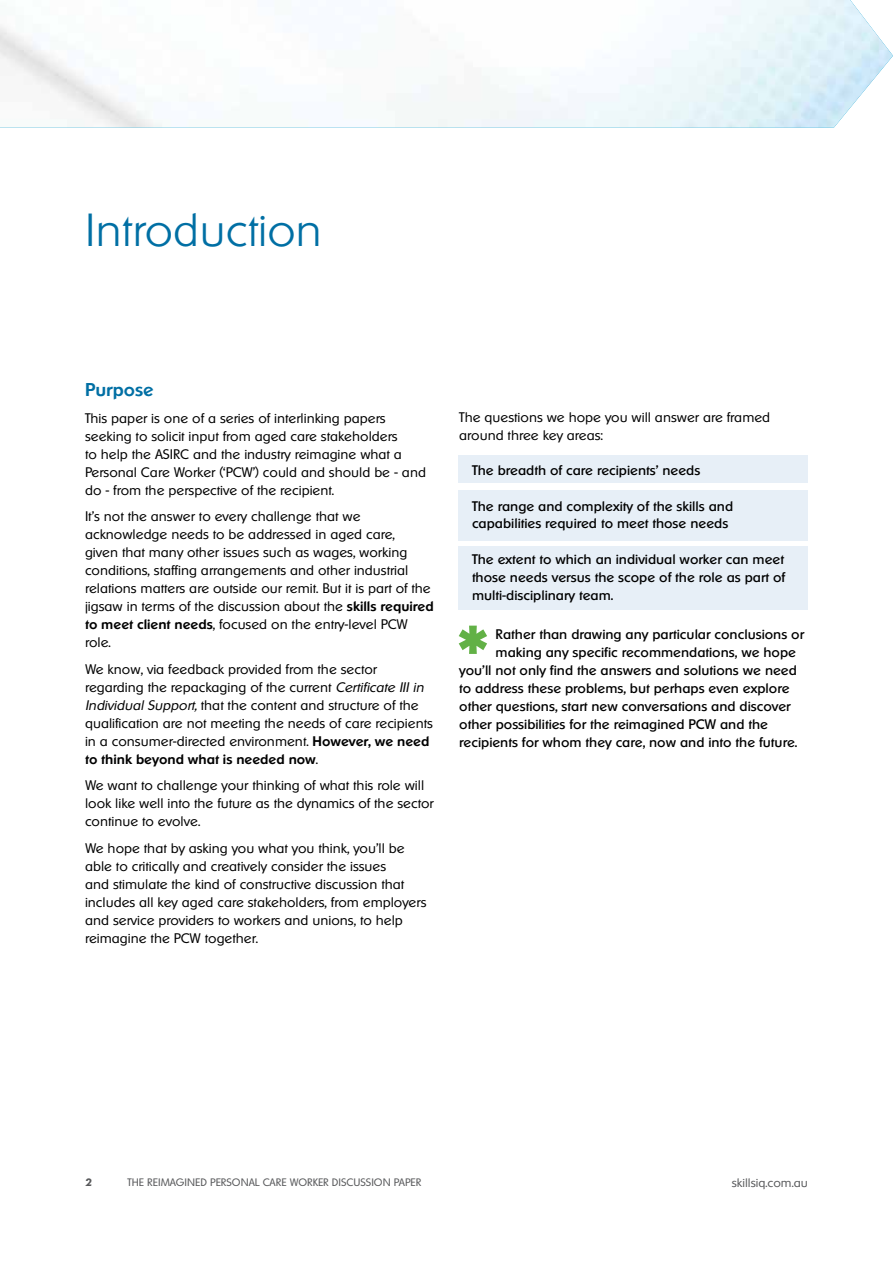
<style>
.page{position:relative;width:893px;height:1263px;background:#fff}
.page>*{position:absolute;margin:0;border:0;box-sizing:border-box;transform-origin:0 0}
.t1{font:200 45px "Ornitons Serial";color:#006fa4}
.t2{font:500 18px "Ornitons Serial";color:#006fa4}
.t3{font:300 13.5px/18px "Ornitons Serial";color:#000}
.t4{font:13.5px/18px "Ornitons Serial";color:#000}
.t5{font:300 12px "Ornitons Serial";color:#58595b}
.t6{font:300 10.5px "Ornitons Serial";color:#58595b}
.t7{font:700 10.5px "Ornitons Serial";color:#58595b}
.s1{font-weight:500}
.s2{font-style:italic}
</style>
<div class="page">
<div style="left:458px;top:455px;width:350px;height:28px;background:#e7eff7"></div>
<div style="left:458px;top:490px;width:350px;height:51px;background:#e7eff7"></div>
<div style="left:458px;top:546px;width:350px;height:64px;background:#e7eff7"></div>
<svg style="left:459px;top:626px;width:28px;height:28px"></svg>
<h1 class="t1" style="left:85px;top:203px;width:239px">Introduction</h1>
<h2 class="t2" style="left:85px;top:379px;width:70px">Purpose</h2>
<p class="t3" style="left:85px;top:409px;width:342px">This paper is one of a series of interlinking papers seeking to solicit input from aged care stakeholders<br>to help the ASIRC and the industry reimagine what a Personal Care Worker (‘PCW’) could and should be - and do - from the perspective of the recipient.</p>
<p class="t3" style="left:85px;top:507px;width:350px">It’s not the answer to every challenge that we acknowledge needs to be addressed in aged care,<br>given that many other issues such as wages, working conditions, staffing arrangements and other industrial relations matters are outside our remit. But it is part of the jigsaw in terms of the discussion about the <span class="s1">skills required to meet client needs</span>, focused on the entry-level PCW role.</p>
<p class="t3" style="left:85px;top:660px;width:349px">We know, via feedback provided from the sector regarding the repackaging of the current <span class="s2">Certificate III in Individual Support,</span> that the content and structure of the qualification are not meeting the needs of care recipients in a consumer-directed environment. <span class="s1">However, we need to think beyond what is needed now</span>.</p>
<p class="t3" style="left:85px;top:776px;width:350px">We want to challenge your thinking of what this role will look like well into the future as the dynamics of the sector continue to evolve.</p>
<p class="t3" style="left:85px;top:839px;width:343px">We hope that by asking you what you think, you’ll be able to critically and creatively consider the issues<br>and stimulate the kind of constructive discussion that includes all key aged care stakeholders, from employers and service providers to workers and unions, to help reimagine the PCW together.</p>
<p class="t3" style="left:459px;top:409px;width:312px">The questions we hope you will answer are framed around three key areas:</p>
<p class="t4" style="left:472px;top:462px;width:230px">The breadth of care recipients’ needs</p>
<p class="t4" style="left:472px;top:497px;width:263px">The range and complexity of the skills and capabilities required to meet those needs</p>
<p class="t4" style="left:472px;top:550px;width:315px;text-align:justify">The extent to which an individual worker can meet those needs versus the scope of the role as part of multi-disciplinary team.</p>
<p class="t4" style="left:496px;top:625px;width:310px">Rather than drawing any particular conclusions or</p>
<p class="t4" style="left:496px;top:643px;width:302px">making any specific recommendations, we hope</p>
<p class="t4" style="left:459px;top:661px;width:339px">you’ll not only find the answers and solutions we need</p>
<p class="t4" style="left:459px;top:679px;width:332px">to address these problems, but perhaps even explore</p>
<p class="t4" style="left:459px;top:697px;width:333px">other questions, start new conversations and discover</p>
<p class="t4" style="left:459px;top:715px;width:310px">other possibilities for the reimagined PCW and the</p>
<p class="t4" style="left:459px;top:733px;width:340px">recipients for whom they care, now and into the future.</p>
<p class="t7" style="left:85px;top:1175px;width:9px">2</p>
<p class="t6" style="left:128px;top:1176px;width:295px">THE REIMAGINED PERSONAL CARE WORKER DISCUSSION PAPER</p>
<p class="t5" style="left:732px;top:1175px;width:78px">skillsiq.com.au</p>
</div>
